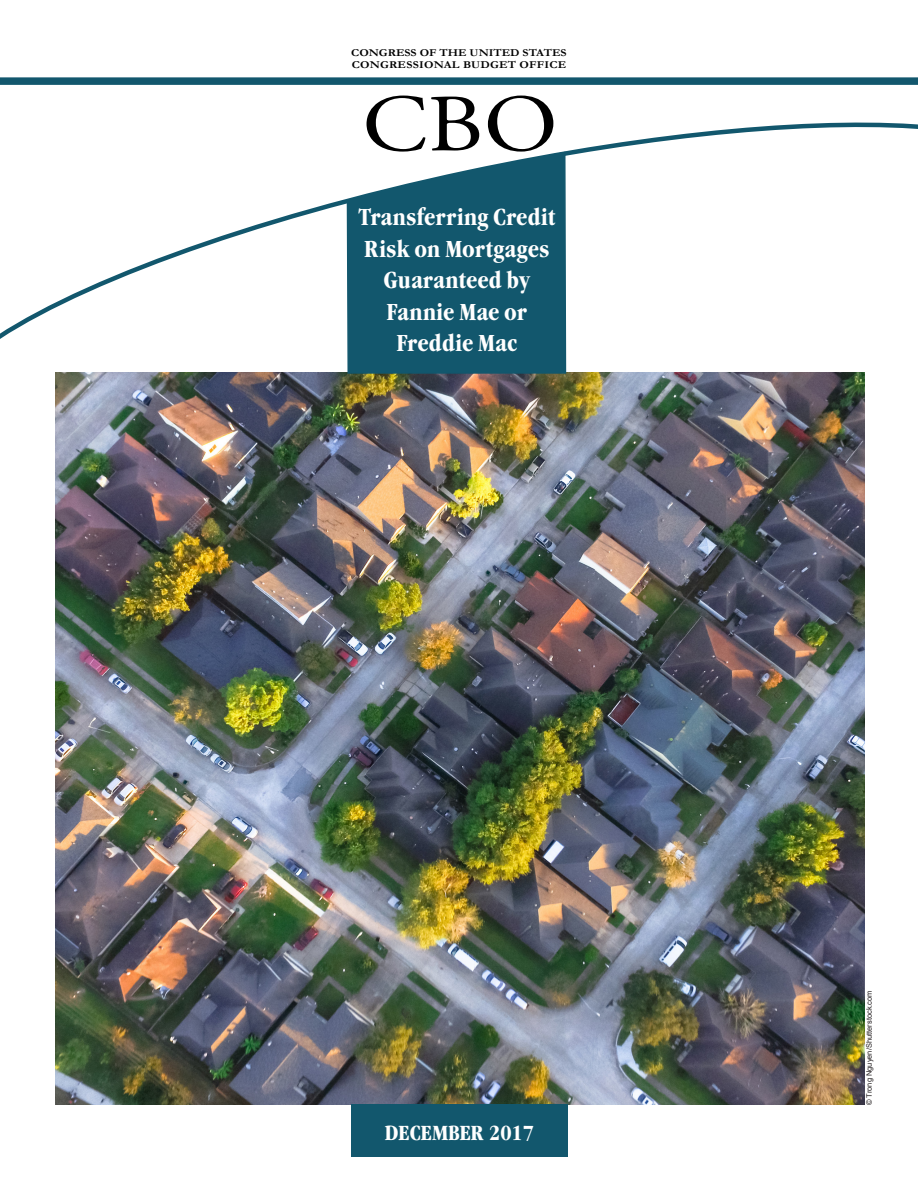
<style>
.page{position:relative;width:918px;height:1188px;background:#fff}
.page>*{position:absolute;margin:0;border:0;box-sizing:border-box;transform-origin:0 0}
.Report_Title{font:700 24px/31.5px "Garamond Modern FS";color:#fff;text-align:center}
.Report_Date{font:700 condensed 22.5px "Garamond";color:#fff}
.t1{font:700 10.5px "Garamond";letter-spacing:.005em;color:#000;scale:1.14 1}
.t2{font:7.5px "Arial";color:#231f20}
</style>
<div class="page">
<img style="left:55px;top:372px;width:810px;height:733px">
<svg style="left:0;top:122px;width:918px;height:217px"></svg>
<div style="left:0;top:77px;width:918px;height:8px;background:#12576d"></div>
<svg style="left:345px;top:77px;width:222px;height:297px;fill:#12576d"></svg>
<div style="left:351px;top:1105px;width:217px;height:52px;background:#12576d"></div>
<svg style="left:367px;top:96px;width:186px;height:56px"></svg>
<p class="t1" style="left:351px;top:46px;width:190px">CONGRESS OF THE UNITED STATES</p>
<p class="t1" style="left:352px;top:59px;width:190px">CONGRESSIONAL BUDGET OFFICE</p>
<p class="Report_Title" style="left:358px;top:202px;width:198px">Transferring Credit<br>Risk on Mortgages<br>Guaranteed by<br>Fannie Mae or<br>Freddie Mac</p>
<p class="Report_Date" style="left:385px;top:1120px;width:151px">DECEMBER 2017</p>
<p class="t2" style="left:864px;top:1105px;width:116px;rotate:-90deg">© Trong Nguyen/Shutterstock.com</p>
</div>
